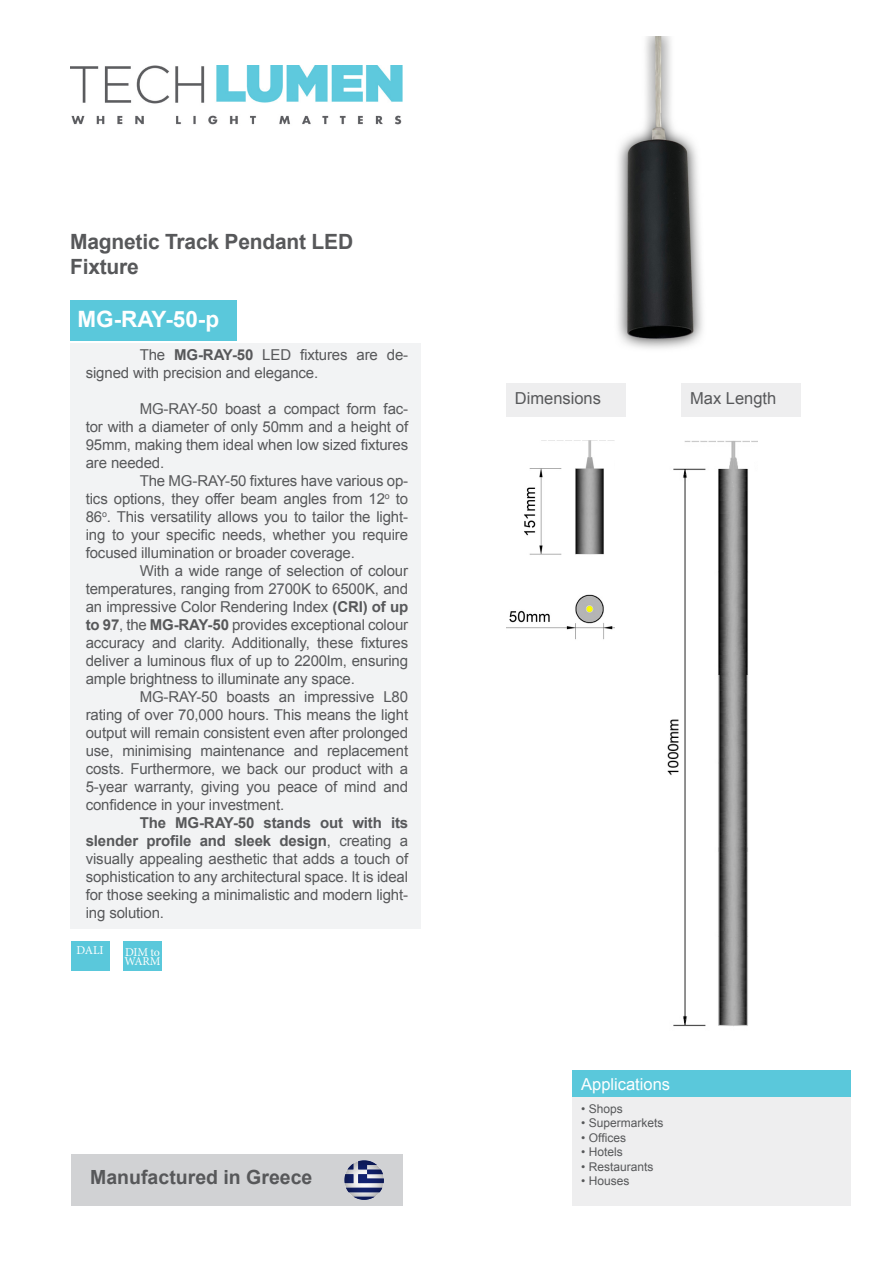
<style>
.page{position:relative;width:893px;height:1263px;background:#fff}
.page>*{position:absolute;margin:0;border:0;box-sizing:border-box;transform-origin:0 0}
.t1{font:700 22.5px "Arial";color:#fff}
.t2{font:700 21px/25.2px "Arial";letter-spacing:-.01em;color:#57585a}
.t3{font:700 19.5px "Arial";color:#57585a}
.t4{font:16.5px "Arial";color:#57585a}
.t5{font:16.5px "Arial";color:#fff}
.t6{font:15px/18px "Arial";letter-spacing:-.01em;color:#57585a;text-align:justify}
.t7{font:12px "Arial";color:#57585a}
.t8{font:12px/9px "Minion Pro";letter-spacing:-.025em;color:#fffefc}
.Paragraph_Style_1{font:12px "Minion Pro";color:#fff}
.s1{font-weight:700}
</style>
<div class="page">
<div style="left:71px;top:344px;width:350px;height:585px;background:#f2f3f4"></div>
<div style="left:71px;top:300px;width:166px;height:41px;background:#5ac8db"></div>
<div style="left:71px;top:1154px;width:331px;height:51px;background:#d1d2d4"></div>
<img style="left:344px;top:1160px;width:40px;height:40px">
<img style="left:618px;top:36px;width:85px;height:313px">
<div style="left:506px;top:383px;width:119px;height:34px;background:#eeeeef"></div>
<div style="left:572px;top:1091px;width:278px;height:114px;background:#eeeeef"></div>
<div style="left:572px;top:1071px;width:278px;height:26px;background:#5ac8db"></div>
<div style="left:71px;top:941px;width:38px;height:30px;background:#5ac8db"></div>
<div style="left:123px;top:941px;width:39px;height:30px;background:#5ac8db"></div>
<img style="left:70px;top:65px;width:332px;height:60px">
<img style="left:506px;top:440px;width:109px;height:200px">
<div style="left:681px;top:383px;width:119px;height:34px;background:#eeeeef"></div>
<img style="left:667px;top:440px;width:91px;height:587px">
<p class="t2" style="left:70px;top:230px;width:284px">Magnetic Track Pendant LED<br>Fixture</p>
<p class="t1" style="left:77px;top:305px;width:143px">MG-RAY-50-p</p>
<p class="t6" style="left:86px;top:346px;width:324px;text-indent:54px">The <span class="s1">MG-RAY-50</span> LED fixtures are de&shy;signed with precision and elegance.</p>
<p class="t6" style="left:86px;top:400px;width:324px;text-indent:54px">MG-RAY-50 boast a compact form fac&shy;tor with a diameter of only 50mm and a height of 95mm, making them ideal when low sized fixtures are needed.</p>
<p class="t6" style="left:86px;top:472px;width:324px;text-indent:54px">The MG-RAY-50 fixtures have various op&shy;tics options, they offer beam angles from 12<sup>o</sup> to 86<sup>o</sup>. This versatility allows you to tailor the light&shy;ing to your specific needs, whether you require focused illumination or broader coverage.</p>
<p class="t6" style="left:86px;top:562px;width:324px;text-indent:54px">With a wide range of selection of colour temperatures, ranging from 2700K to 6500K, and an impressive Color Rendering Index <span class="s1">(CRI) of up to 97</span>, the <span class="s1">MG-RAY-50</span> provides exceptional colour accuracy and clarity. Additionally, these fixtures deliver a luminous flux of up to 2200lm, ensuring ample brightness to illuminate any space.</p>
<p class="t6" style="left:86px;top:688px;width:324px;text-indent:54px">MG-RAY-50 boasts an impressive L80 rating of over 70,000 hours. This means the light output will remain consistent even after prolonged use, minimising maintenance and replacement costs. Furthermore, we back our product with a 5-year warranty, giving you peace of mind and confidence in your investment.</p>
<p class="t6" style="left:86px;top:814px;width:324px;text-indent:54px"><span class="s1">The MG-RAY-50 stands out with its slender profile and sleek design</span>, creating a visually appealing aesthetic that adds a touch of sophistication to any architectural space. It is ideal for those seeking a minimalistic and modern light&shy;ing solution.</p>
<p class="Paragraph_Style_1" style="left:76px;top:942px;width:29px">DALI</p>
<p class="t8" style="left:124px;top:947px;width:37px">DIM to<br>WARM</p>
<p class="t3" style="left:90px;top:1164px;width:224px">Manufactured in Greece</p>
<p class="t4" style="left:515px;top:387px;width:88px">Dimensions</p>
<p class="t4" style="left:690px;top:387px;width:88px">Max Length</p>
<p class="t5" style="left:581px;top:1073px;width:90px">Applications</p>
<p class="t7" style="left:581px;top:1101px;width:43px">• Shops</p>
<p class="t7" style="left:581px;top:1115px;width:84px">• Supermarkets</p>
<p class="t7" style="left:581px;top:1129px;width:46px">• Offices</p>
<p class="t7" style="left:581px;top:1144px;width:43px">• Hotels</p>
<p class="t7" style="left:581px;top:1158px;width:74px">• Restaurants</p>
<p class="t7" style="left:581px;top:1173px;width:50px">• Houses</p>
</div>
